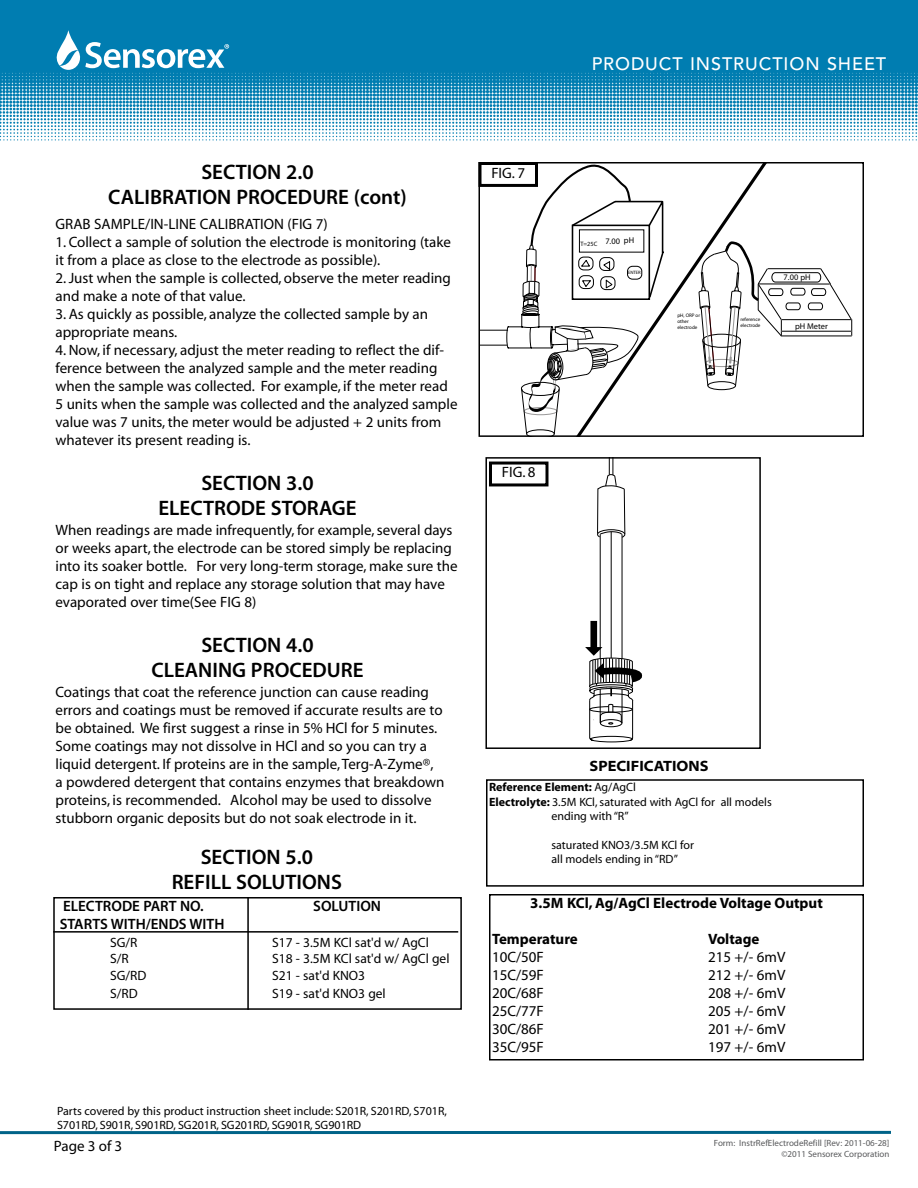
<style>
.page{position:relative;width:918px;height:1188px;background:#fff}
.page>*{position:absolute;margin:0;border:0;box-sizing:border-box;transform-origin:0 0}
.t1{font:600 21px/25.2px "Myriad Pro";color:#000;text-align:center}
.t2{font:500 18px "Avenir LT";letter-spacing:.05em;color:#fff}
.t3{font:15px/18px "Myriad MM 400 600";color:#000}
.t4{font:15px "Myriad MM 700 600";color:#000}
.t5{font:600 15px "Myriad Pro";color:#000}
.t6{font:15px "Myriad MM 700 700";color:#000}
.t7{font:15px "Myriad Pro";color:#000}
.t8{font:13.5px "Myriad MM 400 600";color:#000}
.t9{font:12px/14.4px "Myriad MM 400 600";color:#000}
.t10{font:12px "Myriad MM 700 600";color:#000}
.t11{font:9px/10.8px "Myriad Pro";color:#58595b;text-align:right}
.t12{font:8.4px "Myriad Pro";color:#000}
.t13{font:6.3px "Myriad Pro";color:#000}
.t14{font:5.1px/6px "Myriad Pro";color:#000}
.t15{font:4.8px "Myriad Pro";color:#000}
.s1{font-family:"Myriad MM 400 600"}
.s2{font-family:"Myriad MM 700 600"}
</style>
<div class="page">
<svg style="left:781px;top:268px;width:71px;height:69px"></svg>
<svg style="left:665px;top:165px;width:116px;height:226px"></svg>
<svg style="left:481px;top:165px;width:184px;height:269px"></svg>
<div style="left:478px;top:162px;width:386px;height:275px;border:2px solid #000"></div>
<div style="left:480px;top:164px;width:57px;height:21px;background:#fff"></div>
<div style="left:478px;top:162px;width:60px;height:25px;border:3px solid #000"></div>
<div style="left:486px;top:779px;width:378px;height:108px;border:2px solid #000"></div>
<div style="left:489px;top:894px;width:375px;height:166px;border:2px solid #000"></div>
<svg style="left:585px;top:460px;width:57px;height:283px"></svg>
<div style="left:485px;top:457px;width:276px;height:292px;border:2px solid #000"></div>
<div style="left:489px;top:462px;width:60px;height:24px;border:3px solid #000"></div>
<div style="left:53px;top:897px;width:409px;height:113px;border:2px solid #000"></div>
<svg style="left:0;top:140px;width:917px;height:1px"></svg>
<div style="left:0;top:0;width:918px;height:70px;background:#007db1"></div>
<svg style="left:0;top:30px;width:918px;height:110px"></svg>
<hr style="left:53px;top:931px;width:405px;height:2px;background:#000">
<hr style="left:247px;top:897px;width:2px;height:113px;background:#000">
<hr style="left:0;top:1131px;width:891px;height:3px;background:#006388">
<p class="t2" style="left:592px;top:54px;width:144px">PRODUCT INSTRUCT</p>
<p class="t2" style="left:784px;top:54px;width:104px">ION SHEET</p>
<h1 class="t1" style="left:108px;top:159px;width:300px">SECTION 2.0<br>CALIBRATION PROCEDURE (cont)</h1>
<p class="t3" style="left:56px;top:215px;width:274px">GRAB SAMPLE/IN-LINE CALIBRATION (FIG 7)</p>
<p class="t3" style="left:56px;top:233px;width:397px">1. Collect a sample of solution the electrode is monitoring (take it from a place as close to the electrode as possible).</p>
<p class="t3" style="left:56px;top:269px;width:397px">2. Just when the sample is collected, observe the meter reading and make a note of that value.</p>
<p class="t3" style="left:56px;top:305px;width:374px">3. As quickly as possible, analyze the collected sample by an appropriate means.</p>
<p class="t3" style="left:56px;top:341px;width:404px">4. Now, if necessary, adjust the meter reading to reflect the dif&shy;ference between the analyzed sample and the meter reading when the sample was collected. For example, if the meter read 5 units when the sample was collected and the analyzed sample value was 7 units, the meter would be adjusted + 2 units from whatever its present reading is.</p>
<h1 class="t1" style="left:158px;top:470px;width:200px">SECTION 3.0<br>ELECTRODE STORAGE</h1>
<p class="t3" style="left:56px;top:522px;width:404px">When readings are made infrequently, for example, several days or weeks apart, the electrode can be stored simply be replacing into its soaker bottle. For very long-term storage, make sure the cap is on tight and replace any storage solution that may have evaporated over time(See FIG 8)</p>
<h1 class="t1" style="left:151px;top:632px;width:214px">SECTION 4.0<br>CLEANING PROCEDURE</h1>
<p class="t3" style="left:56px;top:683px;width:391px">Coatings that coat the reference junction can cause reading errors and coatings must be removed if accurate results are to be obtained. We first suggest a rinse in 5% HCl for 5 minutes.<br>Some coatings may not dissolve in HCl and so you can try a liquid detergent. If proteins are in the sample, Terg-A-Zyme®,<br>a powdered detergent that contains enzymes that breakdown proteins, is recommended. Alcohol may be used to dissolve stubborn organic deposits but do not soak electrode in it.</p>
<h1 class="t1" style="left:172px;top:844px;width:172px">SECTION 5.0<br>REFILL SOLUTIONS</h1>
<p class="t5" style="left:63px;top:897px;width:142px">ELECTRODE PART NO.</p>
<p class="t5" style="left:313px;top:897px;width:69px">SOLUTION</p>
<p class="t5" style="left:60px;top:915px;width:166px">STARTS WITH/ENDS WITH</p>
<p class="t8" style="left:110px;top:936px;width:29px">SG/R</p>
<p class="t8" style="left:272px;top:936px;width:158px">S17 - 3.5M KCl sat'd w/ AgCl</p>
<p class="t8" style="left:110px;top:952px;width:20px">S/R</p>
<p class="t8" style="left:272px;top:952px;width:179px">S18 - 3.5M KCl sat'd w/ AgCl gel</p>
<p class="t8" style="left:110px;top:969px;width:38px">SG/RD</p>
<p class="t8" style="left:272px;top:969px;width:94px">S21 - sat'd KNO3</p>
<p class="t8" style="left:110px;top:987px;width:29px">S/RD</p>
<p class="t8" style="left:272px;top:987px;width:115px">S19 - sat'd KNO3 gel</p>
<p class="t9" style="left:57px;top:1104px;width:391px">Parts covered by this product instruction sheet include: S201R, S201RD, S701R,<br>S701RD, S901R, S901RD, SG201R, SG201RD, SG901R, SG901RD</p>
<p class="t3" style="left:491px;top:164px;width:35px">FIG. 7</p>
<p class="t13" style="left:580px;top:240px;width:19px">T=25C</p>
<p class="t12" style="left:605px;top:236px;width:30px">7.00 pH</p>
<p class="t15" style="left:628px;top:270px;width:14px">ENTER</p>
<p class="t14" style="left:677px;top:312px;width:24px">pH, ORP or other electrode</p>
<p class="t14" style="left:740px;top:316px;width:22px">reference electrode</p>
<p class="t12" style="left:784px;top:272px;width:29px">7.00 pH</p>
<p class="t12" style="left:795px;top:321px;width:34px">pH Meter</p>
<p class="t3" style="left:502px;top:464px;width:35px">FIG. 8</p>
<p class="t6" style="left:590px;top:759px;width:121px">SPECIFICATIONS</p>
<p class="t10" style="left:489px;top:781px;width:148px">Reference Element: <span class="s1">Ag/AgCl</span></p>
<p class="t9" style="left:551px;top:795px;width:222px;text-indent:-62px"><span class="s2">Electrolyte:</span> 3.5M KCl, saturated with AgCl for all models ending with “R”</p>
<p class="t9" style="left:551px;top:838px;width:144px">saturated KNO3/3.5M KCl for all models ending in “RD”</p>
<p class="t4" style="left:530px;top:896px;width:294px">3.5M KCl, Ag/AgCl Electrode Voltage Output</p>
<p class="t4" style="left:492px;top:932px;width:87px">Temperature</p>
<p class="t4" style="left:708px;top:932px;width:53px">Voltage</p>
<p class="t3" style="left:492px;top:949px;width:53px">10C/50F</p>
<p class="t3" style="left:708px;top:949px;width:79px">215 +/- 6mV</p>
<p class="t3" style="left:492px;top:967px;width:53px">15C/59F</p>
<p class="t3" style="left:708px;top:967px;width:79px">212 +/- 6mV</p>
<p class="t3" style="left:492px;top:985px;width:53px">20C/68F</p>
<p class="t3" style="left:708px;top:985px;width:79px">208 +/- 6mV</p>
<p class="t3" style="left:492px;top:1003px;width:53px">25C/77F</p>
<p class="t3" style="left:708px;top:1003px;width:79px">205 +/- 6mV</p>
<p class="t3" style="left:492px;top:1021px;width:53px">30C/86F</p>
<p class="t3" style="left:708px;top:1021px;width:79px">201 +/- 6mV</p>
<p class="t3" style="left:492px;top:1039px;width:53px">35C/95F</p>
<p class="t3" style="left:708px;top:1039px;width:79px">197 +/- 6mV</p>
<p class="t7" style="left:54px;top:1136px;width:70px">Page 3 of 3</p>
<p class="t11" style="left:714px;top:1138px;width:177px">Form: InstrRefElectrodeRefill [Rev: 2011-06-28] ©2011 Sensorex Corporation</p>
</div>
